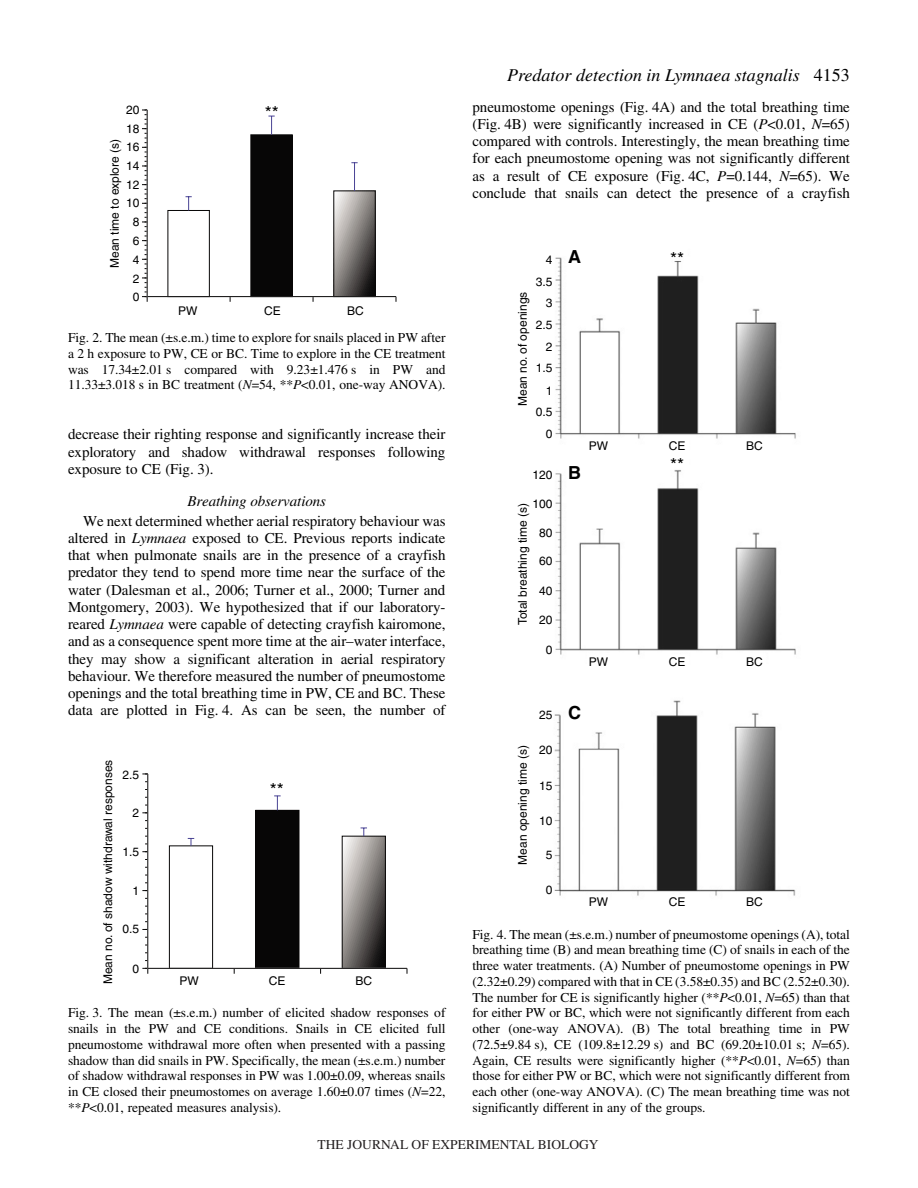
<style>
.page{position:relative;width:918px;height:1188px;background:#fff}
.page>*{position:absolute;margin:0;border:0;box-sizing:border-box;transform-origin:0 0}
.t1{font:italic 18px "Times";color:#000}
.t2{font:18px "Helvetica";color:#000}
.t3{font:700 18px "Helvetica";color:#000}
.t4{font:15px/17.2px "Times";letter-spacing:-.005em;color:#000;text-align:justify}
.t5{font:italic 15px "Times";letter-spacing:-.005em;color:#000}
.t6{font:13.5px/15.8px "Times";letter-spacing:-.005em;color:#000;text-align:justify}
.t7{font:13.5px "Times";color:#231f20}
.t8{font:12px "Helvetica";color:#000}
.s1{color:#fff}
.s2{font-style:italic}
.s3{font-style:normal}
</style>
<div class="page">
<div style="left:167px;top:210px;width:43px;height:87px;border:1px solid #070606"></div>
<div style="left:251px;top:135px;width:41px;height:162px;background:#070606"></div>
<div style="left:250px;top:134px;width:43px;height:163px;border:1px solid #070606"></div>
<div style="left:333px;top:190px;width:43px;height:107px;border:1px solid #070606"></div>
<svg style="left:186px;top:196px;width:6px;height:14px"></svg>
<svg style="left:268px;top:116px;width:7px;height:19px"></svg>
<svg style="left:334px;top:162px;width:41px;height:134px"></svg>
<svg style="left:142px;top:110px;width:6px;height:192px"></svg>
<hr style="left:147px;top:110px;width:1px;height:187px;background:#070606">
<hr style="left:147px;top:296px;width:249px;height:1px;background:#070606">
<div style="left:169px;top:845px;width:44px;height:124px;border:1px solid #070606"></div>
<div style="left:256px;top:810px;width:43px;height:158px;background:#070606"></div>
<div style="left:255px;top:810px;width:44px;height:159px;border:1px solid #070606"></div>
<div style="left:342px;top:836px;width:44px;height:133px;border:1px solid #070606"></div>
<svg style="left:188px;top:838px;width:6px;height:8px"></svg>
<svg style="left:274px;top:795px;width:7px;height:15px"></svg>
<svg style="left:342px;top:827px;width:43px;height:141px"></svg>
<hr style="left:147px;top:774px;width:1px;height:194px;background:#070606">
<hr style="left:148px;top:968px;width:259px;height:1px;background:#070606">
<img style="left:554px;top:257px;width:242px;height:639px">
<p class="t8" style="left:126px;top:105px;width:15px">20</p>
<p class="t8" style="left:126px;top:124px;width:15px">18</p>
<p class="t8" style="left:110px;top:268px;width:131px;rotate:-90deg">Mean time to explore (s)</p>
<p class="t8" style="left:126px;top:143px;width:15px">16</p>
<p class="t8" style="left:126px;top:162px;width:15px">14</p>
<p class="t8" style="left:126px;top:181px;width:15px">12</p>
<p class="t8" style="left:126px;top:199px;width:15px">10</p>
<p class="t8" style="left:133px;top:218px;width:8px">8</p>
<p class="t8" style="left:133px;top:236px;width:8px">6</p>
<p class="t8" style="left:133px;top:255px;width:8px">4</p>
<p class="t8" style="left:133px;top:274px;width:8px">2</p>
<p class="t8" style="left:133px;top:292px;width:8px">0</p>
<h1 class="t2" style="left:265px;top:106px;width:16px">**</h1>
<p class="t8" style="left:178px;top:307px;width:21px">PW</p>
<p class="t8" style="left:264px;top:307px;width:18px">CE</p>
<p class="t8" style="left:347px;top:307px;width:18px">BC</p>
<p class="t6" style="left:68px;top:331px;width:379px">Fig.<span class="s1">·</span>2. The mean (±s.e.m.) time to explore for snails placed in PW after a 2<span class="s1">·</span>h exposure to PW, CE or BC. Time to explore in the CE treatment was 17.34±2.01<span class="s1">·</span>s compared with 9.23±1.476<span class="s1">·</span>s in PW and 11.33±3.018<span class="s1">·</span>s in BC treatment (<span class="s2">N</span>=54, **<span class="s2">P</span>&lt;0.01, one-way ANOVA).</p>
<p class="t4" style="left:68px;top:427px;width:379px">decrease their righting response and significantly increase their exploratory and shadow withdrawal responses following exposure to CE (Fig.<span class="s1">·</span>3).</p>
<p class="t5" style="left:187px;top:496px;width:140px">Breathing observations</p>
<p class="t4" style="left:68px;top:513px;width:379px;text-indent:15px">We next determined whether aerial respiratory behaviour was altered in <span class="s2">Lymnaea</span> exposed to CE. Previous reports indicate that when pulmonate snails are in the presence of a crayfish predator they tend to spend more time near the surface of the water (Dalesman et al., 2006; Turner et al., 2000; Turner and Montgomery, 2003). We hypothesized that if our laboratory&shy;reared <span class="s2">Lymnaea</span> were capable of detecting crayfish kairomone, and as a consequence spent more time at the air–water interface, they may show a significant alteration in aerial respiratory behaviour. We therefore measured the number of pneumostome openings and the total breathing time in PW, CE and BC. These data are plotted in Fig.<span class="s1">·</span>4. As can be seen, the number of</p>
<p class="t8" style="left:103px;top:984px;width:226px;rotate:-90deg">Mean no. of shadow withdrawal responses</p>
<p class="t8" style="left:123px;top:770px;width:18px">2.5</p>
<p class="t8" style="left:133px;top:809px;width:8px">2</p>
<p class="t8" style="left:123px;top:847px;width:18px">1.5</p>
<p class="t8" style="left:133px;top:886px;width:8px">1</p>
<p class="t8" style="left:123px;top:925px;width:18px">0.5</p>
<p class="t8" style="left:133px;top:964px;width:8px">0</p>
<h1 class="t2" style="left:270px;top:783px;width:16px">**</h1>
<p class="t8" style="left:180px;top:976px;width:21px">PW</p>
<p class="t8" style="left:269px;top:976px;width:18px">CE</p>
<p class="t8" style="left:355px;top:976px;width:18px">BC</p>
<p class="t6" style="left:68px;top:1006px;width:379px">Fig.<span class="s1">·</span>3. The mean (±s.e.m.) number of elicited shadow responses of snails in the PW and CE conditions. Snails in CE elicited full pneumostome withdrawal more often when presented with a passing shadow than did snails in PW. Specifically, the mean (±s.e.m.) number of shadow withdrawal responses in PW was 1.00±0.09, whereas snails in CE closed their pneumostomes on average 1.60±0.07 times (<span class="s2">N</span>=22, **<span class="s2">P</span>&lt;0.01, repeated measures analysis).</p>
<h1 class="t1" style="left:507px;top:68px;width:344px">Predator detection in Lymnaea stagnalis <span class="s3">4153</span></h1>
<p class="t4" style="left:472px;top:99px;width:379px">pneumostome openings (Fig.<span class="s1">·</span>4A) and the total breathing time (Fig.<span class="s1">·</span>4B) were significantly increased in CE (<span class="s2">P</span>&lt;0.01, <span class="s2">N</span>=65) compared with controls. Interestingly, the mean breathing time for each pneumostome opening was not significantly different as a result of CE exposure (Fig.<span class="s1">·</span>4C, <span class="s2">P</span>=0.144, <span class="s2">N</span>=65). We conclude that snails can detect the presence of a crayfish</p>
<p class="t8" style="left:546px;top:255px;width:8px">4</p>
<p class="t8" style="left:536px;top:277px;width:18px">3.5</p>
<p class="t8" style="left:518px;top:406px;width:116px;rotate:-90deg">Mean no. of openings</p>
<p class="t8" style="left:546px;top:298px;width:8px">3</p>
<p class="t8" style="left:536px;top:320px;width:18px">2.5</p>
<p class="t8" style="left:546px;top:342px;width:8px">2</p>
<p class="t8" style="left:536px;top:364px;width:18px">1.5</p>
<p class="t8" style="left:546px;top:386px;width:8px">1</p>
<p class="t8" style="left:536px;top:408px;width:18px">0.5</p>
<p class="t8" style="left:546px;top:430px;width:8px">0</p>
<p class="t8" style="left:533px;top:470px;width:22px">120</p>
<p class="t8" style="left:533px;top:499px;width:22px">100</p>
<p class="t8" style="left:518px;top:625px;width:123px;rotate:-90deg">Total breathing time (s)</p>
<p class="t8" style="left:539px;top:528px;width:15px">80</p>
<p class="t8" style="left:539px;top:557px;width:15px">60</p>
<p class="t8" style="left:539px;top:586px;width:15px">40</p>
<p class="t8" style="left:539px;top:615px;width:15px">20</p>
<p class="t8" style="left:546px;top:645px;width:8px">0</p>
<p class="t8" style="left:539px;top:710px;width:15px">25</p>
<p class="t8" style="left:518px;top:865px;width:121px;rotate:-90deg">Mean opening time (s)</p>
<p class="t8" style="left:539px;top:746px;width:15px">20</p>
<p class="t8" style="left:539px;top:781px;width:15px">15</p>
<p class="t8" style="left:539px;top:816px;width:15px">10</p>
<p class="t8" style="left:546px;top:851px;width:8px">5</p>
<p class="t8" style="left:546px;top:886px;width:8px">0</p>
<h1 class="t3" style="left:568px;top:250px;width:14px">A</h1>
<h1 class="t2" style="left:670px;top:252px;width:16px">**</h1>
<h1 class="t3" style="left:568px;top:466px;width:14px">B</h1>
<p class="t8" style="left:589px;top:441px;width:21px">PW</p>
<p class="t8" style="left:669px;top:441px;width:18px">CE</p>
<p class="t8" style="left:746px;top:441px;width:18px">BC</p>
<h1 class="t2" style="left:670px;top:458px;width:16px">**</h1>
<p class="t8" style="left:589px;top:657px;width:21px">PW</p>
<p class="t8" style="left:669px;top:657px;width:18px">CE</p>
<p class="t8" style="left:746px;top:657px;width:18px">BC</p>
<h1 class="t3" style="left:568px;top:706px;width:14px">C</h1>
<p class="t8" style="left:589px;top:897px;width:21px">PW</p>
<p class="t8" style="left:669px;top:897px;width:18px">CE</p>
<p class="t8" style="left:746px;top:897px;width:18px">BC</p>
<p class="t6" style="left:472px;top:927px;width:379px">Fig.<span class="s1">·</span>4. The mean (±s.e.m.) number of pneumostome openings (A), total breathing time (B) and mean breathing time (C) of snails in each of the three water treatments. (A) Number of pneumostome openings in PW (2.32±0.29) compared with that in CE (3.58±0.35) and BC (2.52±0.30).<br>The number for CE is significantly higher (**<span class="s2">P</span>&lt;0.01, <span class="s2">N</span>=65) than that for either PW or BC, which were not significantly different from each other (one-way ANOVA). (B) The total breathing time in PW (72.5±9.84<span class="s1">·</span>s), CE (109.8±12.29<span class="s1">·</span>s) and BC (69.20±10.01<span class="s1">·</span>s; <span class="s2">N</span>=65).<br>Again, CE results were significantly higher (**<span class="s2">P</span>&lt;0.01, <span class="s2">N</span>=65) than those for either PW or BC, which were not significantly different from each other (one-way ANOVA). (C) The mean breathing time was not significantly different in any of the groups.</p>
<p class="t7" style="left:318px;top:1137px;width:282px">THE JOURNAL OF EXPERIMENTAL BIOLOGY</p>
</div>
